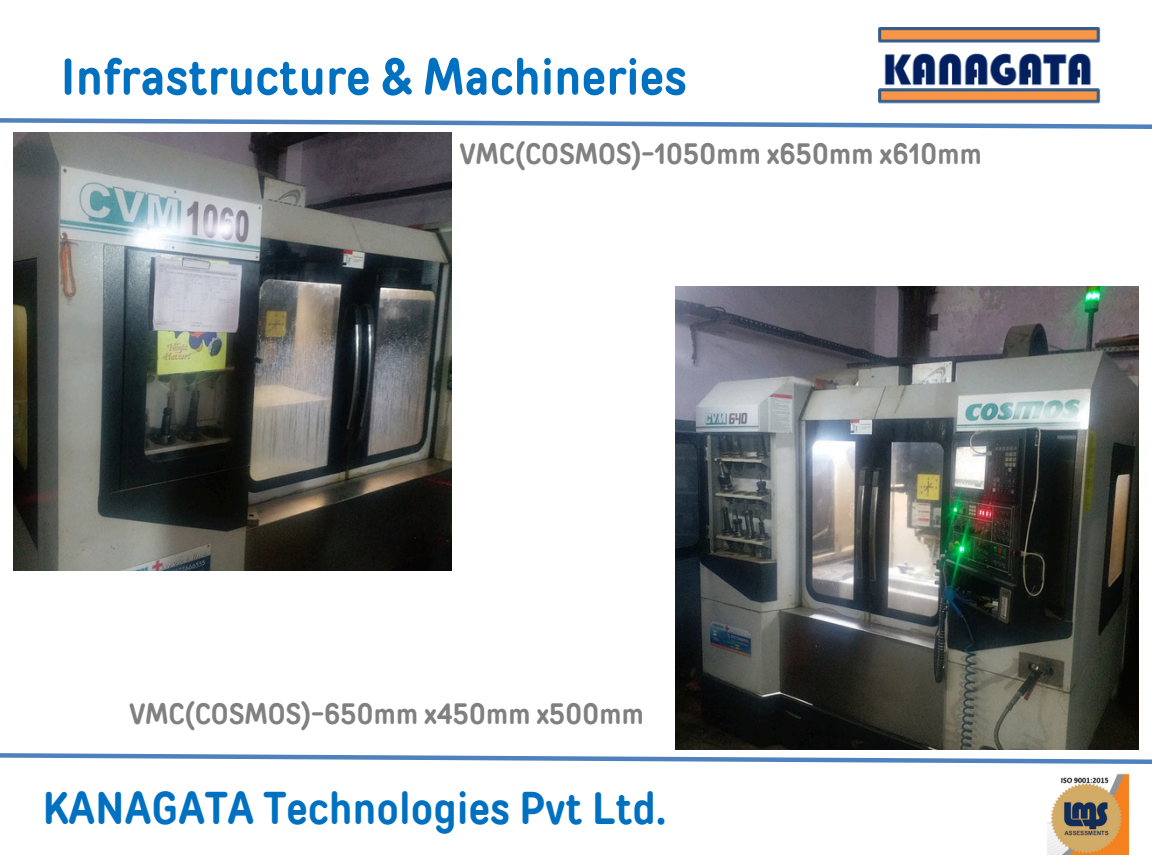
<style>
.page{position:relative;width:1152px;height:864px;background:#fff}
.page>*{position:absolute;margin:0;border:0;box-sizing:border-box;transform-origin:0 0}
.t1{font:700 51.15px "TT Rounds Condensed";letter-spacing:.01em;color:#0070c0}
.t2{font:700 44.85px "TT Rounds Condensed";letter-spacing:.01em;color:#0070c0}
.t3{font:700 28.8px "TT Rounds Condensed";letter-spacing:.01em;color:#808080}
</style>
<div class="page">
<svg style="left:0;top:753px;width:1152px;height:11px"></svg>
<svg style="left:0;top:118px;width:1152px;height:11px"></svg>
<img style="left:856px;top:28px;width:296px;height:95px">
<img style="left:1048px;top:773px;width:81px;height:81px">
<img style="left:14px;top:133px;width:437px;height:437px">
<img style="left:676px;top:287px;width:462px;height:462px">
<p class="t1" style="left:61px;top:46px;width:627px">Infrastructure &amp; Machineries</p>
<p class="t3" style="left:460px;top:137px;width:524px">VMC(COSMOS)-1050mm x650mm x610mm</p>
<p class="t3" style="left:129px;top:697px;width:516px">VMC(COSMOS)-650mm x450mm x500mm</p>
<h1 class="t2" style="left:42px;top:781px;width:625px">KANAGATA Technologies Pvt Ltd.</h1>
</div>
